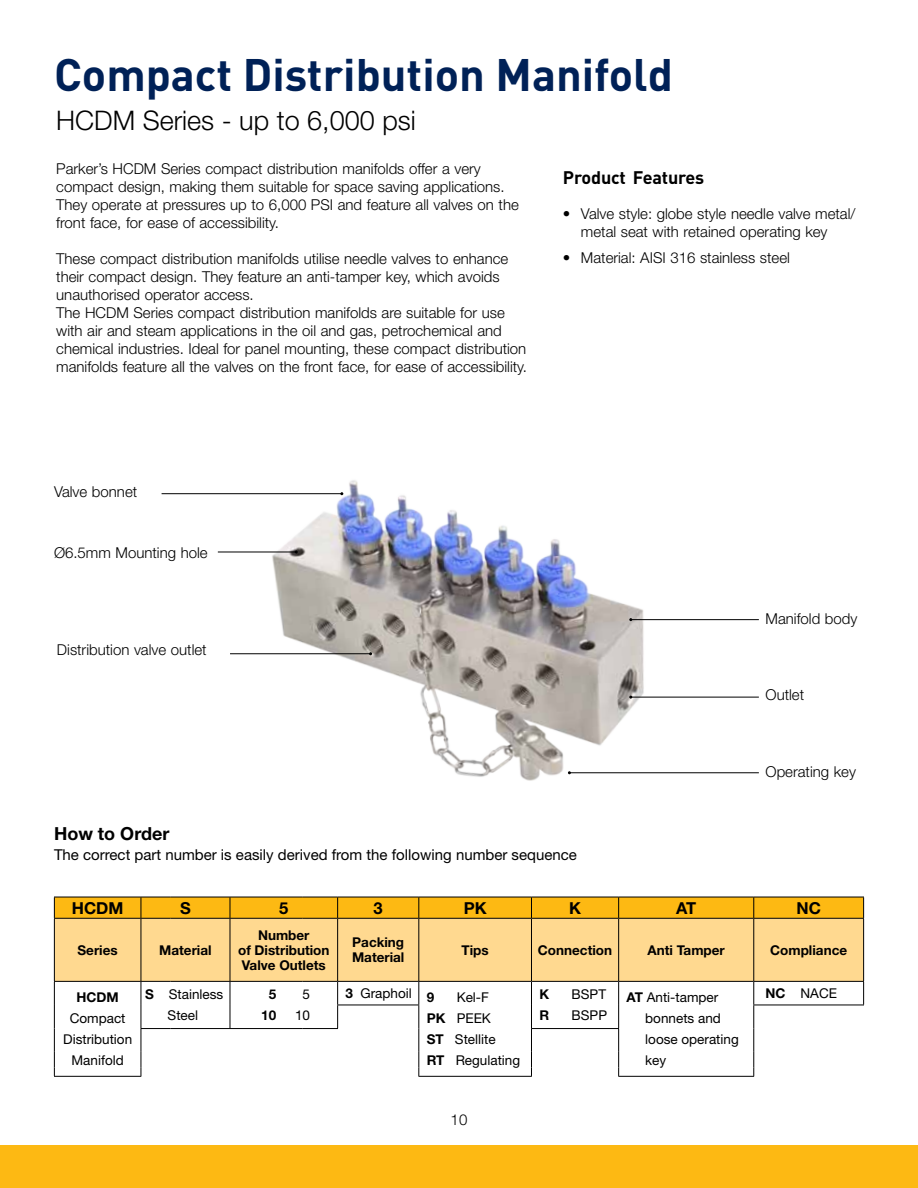
<style>
.page{position:relative;width:918px;height:1188px;background:#fff}
.page>*{position:absolute;margin:0;border:0;box-sizing:border-box;transform-origin:0 0}
.t1{font:700 45px "DINOT";color:#002157}
.t2{font:300 27px "Helvetica Neue LT Std";color:#000}
.t3{font:700 18px "DINOT";letter-spacing:-.01em;color:#000}
.t4{font:700 18px "Helvetica Neue LT Std";color:#000}
.t5{font:700 16.5px "Helvetica Neue LT Std";color:#000}
.t6{font:300 15px/18px "Helvetica Neue LT Std";color:#000}
.t7{font:15px "Helvetica Neue LT Std";color:#000}
.t8{font:13.5px/21px "Helvetica Neue LT Std";color:#000;text-align:center}
.t9{font:700 13.5px/15px "Helvetica Neue LT Std";color:#000;text-align:center}
.s1{font-weight:700}
</style>
<div class="page">
<div style="left:0;top:1146px;width:918px;height:42px;background:#fdb913"></div>
<img style="left:246px;top:480px;width:513px;height:301px">
<hr style="left:631px;top:697px;width:128px;height:1px;background:#000">
<hr style="left:569px;top:772px;width:190px;height:1px;background:#000">
<hr style="left:631px;top:619px;width:128px;height:1px;background:#000">
<hr style="left:162px;top:493px;width:180px;height:1px;background:#000">
<hr style="left:230px;top:653px;width:141px;height:1px;background:#000">
<hr style="left:218px;top:552px;width:78px;height:1px;background:#000">
<div style="left:55px;top:919px;width:808px;height:62px;background:#ffd990"></div>
<svg style="left:142px;top:982px;width:721px;height:94px"></svg>
<hr style="left:54px;top:918px;width:87px;height:1px;background:#000">
<hr style="left:54px;top:919px;width:1px;height:62px;background:#000">
<hr style="left:141px;top:918px;width:30px;height:1px;background:#000">
<hr style="left:171px;top:918px;width:59px;height:1px;background:#000">
<hr style="left:230px;top:918px;width:72px;height:1px;background:#000">
<hr style="left:302px;top:918px;width:36px;height:1px;background:#000">
<hr style="left:338px;top:918px;width:81px;height:1px;background:#000">
<hr style="left:419px;top:918px;width:112px;height:1px;background:#000">
<hr style="left:531px;top:918px;width:88px;height:1px;background:#000">
<hr style="left:619px;top:918px;width:135px;height:1px;background:#000">
<hr style="left:141px;top:919px;width:1px;height:62px;background:#000">
<hr style="left:141px;top:981px;width:30px;height:1px;background:#000">
<hr style="left:171px;top:981px;width:59px;height:1px;background:#000">
<hr style="left:141px;top:1028px;width:30px;height:1px;background:#000">
<hr style="left:171px;top:1028px;width:59px;height:1px;background:#000">
<hr style="left:54px;top:981px;width:87px;height:1px;background:#000">
<svg style="left:54px;top:982px;width:1px;height:94px"></svg>
<hr style="left:54px;top:1076px;width:87px;height:1px;background:#000">
<svg style="left:141px;top:982px;width:1px;height:94px"></svg>
<hr style="left:230px;top:919px;width:1px;height:62px;background:#000">
<hr style="left:337px;top:919px;width:1px;height:62px;background:#000">
<hr style="left:418px;top:919px;width:1px;height:62px;background:#000">
<hr style="left:531px;top:919px;width:1px;height:62px;background:#000">
<hr style="left:618px;top:919px;width:1px;height:62px;background:#000">
<svg style="left:54px;top:897px;width:810px;height:21px;background:#f1b012"></svg>
<hr style="left:754px;top:918px;width:110px;height:1px;background:#000">
<hr style="left:753px;top:919px;width:1px;height:62px;background:#000">
<hr style="left:863px;top:919px;width:1px;height:62px;background:#000">
<hr style="left:531px;top:981px;width:88px;height:1px;background:#000">
<hr style="left:531px;top:1028px;width:88px;height:1px;background:#000">
<hr style="left:230px;top:981px;width:72px;height:1px;background:#000">
<hr style="left:302px;top:981px;width:36px;height:1px;background:#000">
<svg style="left:230px;top:982px;width:1px;height:46px"></svg>
<hr style="left:230px;top:1028px;width:72px;height:1px;background:#000">
<hr style="left:302px;top:1028px;width:36px;height:1px;background:#000">
<hr style="left:338px;top:981px;width:81px;height:1px;background:#000">
<svg style="left:337px;top:982px;width:1px;height:46px"></svg>
<hr style="left:337px;top:1005px;width:82px;height:1px;background:#000">
<hr style="left:619px;top:981px;width:135px;height:1px;background:#000">
<svg style="left:618px;top:982px;width:1px;height:94px"></svg>
<hr style="left:618px;top:1076px;width:136px;height:1px;background:#000">
<hr style="left:419px;top:981px;width:112px;height:1px;background:#000">
<svg style="left:418px;top:982px;width:1px;height:94px"></svg>
<svg style="left:531px;top:982px;width:1px;height:94px"></svg>
<hr style="left:418px;top:1076px;width:114px;height:1px;background:#000">
<hr style="left:754px;top:981px;width:110px;height:1px;background:#000">
<svg style="left:753px;top:982px;width:1px;height:94px"></svg>
<svg style="left:863px;top:982px;width:1px;height:23px"></svg>
<hr style="left:753px;top:1005px;width:111px;height:1px;background:#000">
<h1 class="t1" style="left:54px;top:44px;width:621px">Compact Distribution Manifold</h1>
<h2 class="t2" style="left:56px;top:104px;width:361px">HCDM Series - up to 6,000 psi</h2>
<p class="t6" style="left:56px;top:159px;width:464px">Parker’s HCDM Series compact distribution manifolds offer a very compact design, making them suitable for space saving applications.<br>They operate at pressures up to 6,000 PSI and feature all valves on the front face, for ease of accessibility.</p>
<p class="t6" style="left:56px;top:249px;width:472px">These compact distribution manifolds utilise needle valves to enhance their compact design. They feature an anti-tamper key, which avoids unauthorised operator access.<br>The HCDM Series compact distribution manifolds are suitable for use with air and steam applications in the oil and gas, petrochemical and chemical industries. Ideal for panel mounting, these compact distribution manifolds feature all the valves on the front face, for ease of accessibility.</p>
<p class="t3" style="left:563px;top:165px;width:143px">Product Features</p>
<p class="t6" style="left:581px;top:204px;width:276px;text-indent:-18px">• Valve style: globe style needle valve metal/ metal seat with retained operating key</p>
<p class="t6" style="left:563px;top:249px;width:228px">• Material: AISI 316 stainless steel</p>
<p class="t6" style="left:54px;top:482px;width:85px">Valve bonnet</p>
<p class="t6" style="left:54px;top:543px;width:155px">Ø6.5mm Mounting hole</p>
<p class="t6" style="left:57px;top:641px;width:151px">Distribution valve outlet</p>
<p class="t6" style="left:766px;top:609px;width:93px">Manifold body</p>
<p class="t6" style="left:766px;top:685px;width:40px">Outlet</p>
<p class="t6" style="left:766px;top:763px;width:92px">Operating key</p>
<p class="t4" style="left:54px;top:823px;width:117px">How to Order</p>
<p class="t7" style="left:54px;top:845px;width:524px">The correct part number is easily derived from the following number sequence</p>
<p class="t5" style="left:72px;top:897px;width:53px">HCDM</p>
<p class="t5" style="left:180px;top:897px;width:12px">S</p>
<p class="t5" style="left:279px;top:897px;width:11px">5</p>
<p class="t5" style="left:374px;top:897px;width:11px">3</p>
<p class="t5" style="left:464px;top:897px;width:24px">PK</p>
<p class="t5" style="left:569px;top:897px;width:13px">K</p>
<p class="t5" style="left:676px;top:897px;width:22px">AT</p>
<p class="t5" style="left:796px;top:897px;width:26px">NC</p>
<p class="t9" style="left:78px;top:942px;width:42px">Series</p>
<p class="t9" style="left:159px;top:942px;width:54px">Material</p>
<p class="t9" style="left:238px;top:927px;width:93px">Number<br>of Distribution<br>Valve Outlets</p>
<p class="t9" style="left:352px;top:935px;width:54px;text-align:left">Packing<br>Material</p>
<p class="t9" style="left:462px;top:942px;width:29px">Tips</p>
<p class="t9" style="left:538px;top:942px;width:76px">Connection</p>
<p class="t9" style="left:648px;top:942px;width:79px">Anti Tamper</p>
<p class="t9" style="left:770px;top:942px;width:78px">Compliance</p>
<p class="t9" style="left:77px;top:990px;width:44px">HCDM</p>
<p class="t8" style="left:63px;top:1008px;width:71px">Compact<br>Distribution<br>Manifold</p>
<p class="t8" style="left:145px;top:984px;width:80px"><span class="s1">S</span> Stainless<br>Steel</p>
<p class="t9" style="left:269px;top:987px;width:9px">5</p>
<p class="t8" style="left:303px;top:984px;width:9px">5</p>
<p class="t9" style="left:261px;top:1008px;width:17px">10</p>
<p class="t8" style="left:295px;top:1005px;width:17px">10</p>
<p class="t8" style="left:346px;top:983px;width:90px"><span class="s1">3</span> Graphoil <span class="s1">9</span></p>
<p class="t8" style="left:427px;top:987px;width:95px;text-align:left;text-indent:30px">Kel-F<br><span class="s1">PK</span> PEEK<br><span class="s1">ST</span> Stellite<br><span class="s1">RT</span> Regulating</p>
<p class="t9" style="left:539px;top:987px;width:11px">K</p>
<p class="t8" style="left:572px;top:984px;width:36px">BSPT</p>
<p class="t9" style="left:539px;top:1008px;width:11px">R</p>
<p class="t8" style="left:572px;top:1005px;width:37px">BSPP</p>
<p class="t6" style="left:451px;top:1110px;width:18px">10</p>
<p class="t8" style="left:645px;top:987px;width:95px;text-align:left;text-indent:-19px"><span class="s1">AT</span> Anti-tamper bonnets and loose operating key</p>
<p class="t8" style="left:766px;top:983px;width:73px"><span class="s1">NC</span> NACE</p>
</div>
